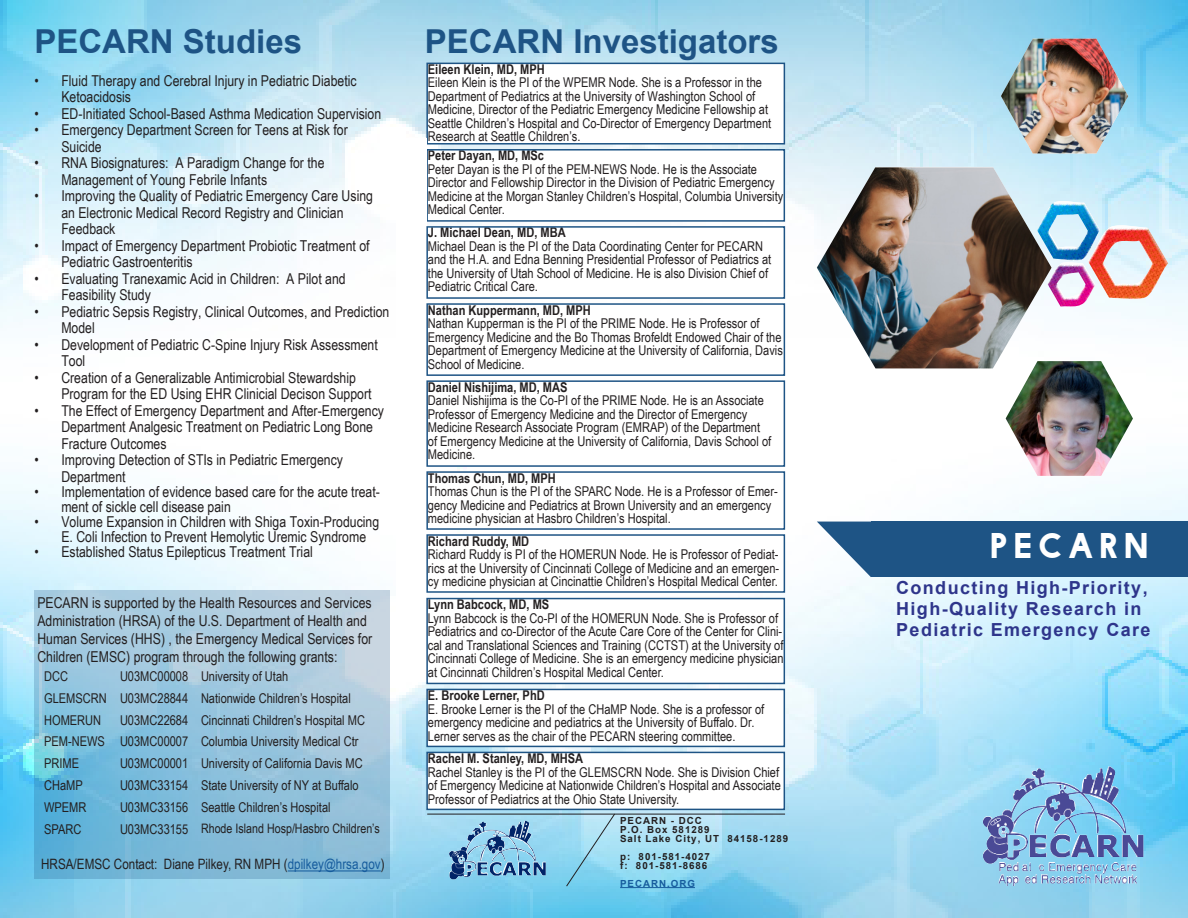
<style>
.page{position:relative;width:1188px;height:918px;background:#fff}
.page>*{position:absolute;margin:0;border:0;box-sizing:border-box;transform-origin:0 0}
.t1{font:700 33px "Arial";color:#1e5485}
.t2{font:33px "Facile Sans";letter-spacing:.21em;color:#fff}
.t3{font:700 18px "Arial";letter-spacing:.075em;color:#2e358b}
.t4{font:15px/16.5px "Arial Narrow";color:#231f20}
.t5{font:14.25px "Arial Narrow";color:#231f20}
.t6{font:13.5px/13.5px "Arial Narrow";color:#231f20}
.t7{font:700 13.5px "Arial Narrow";color:#231f20}
.t8{font:13.05px "Arial Narrow";color:#231f20}
.t9{font:700 9.75px "Arial";letter-spacing:.1em;color:#231f20}
.t10{font:700 9.75px "Arial";letter-spacing:.1em;color:#175d9e}
.s1{color:#175d9e}
</style>
<div class="page">
<img style="left:0;top:0;width:1188px;height:918px">
<div style="left:871px;top:522px;width:317px;height:55px;background:#1e5485"></div>
<img style="left:817px;top:167px;width:235px;height:201px">
<img style="left:980px;top:766px;width:146px;height:98px">
<svg style="left:817px;top:522px;width:54px;height:55px"></svg>
<img style="left:1006px;top:361px;width:127px;height:115px">
<img style="left:1001px;top:39px;width:127px;height:114px">
<hr style="left:620px;top:887px;width:75px;height:1px;background:#175d9e">
<svg style="left:34px;top:590px;width:356px;height:289px"></svg>
<svg style="left:1037px;top:199px;width:131px;height:110px"></svg>
<img style="left:1037px;top:201px;width:131px;height:106px">
<hr style="left:288px;top:870px;width:93px;height:1px;background:#175d9e">
<svg style="left:396px;top:62px;width:390px;height:825px"></svg>
<p class="t1" style="left:34px;top:18px;width:269px">PECARN Studies</p>
<p class="t4" style="left:61px;top:71px;width:297px;text-indent:-27px">• Fluid Therapy and Cerebral Injury in Pediatric Diabetic<br>Ketoacidosis</p>
<p class="t4" style="left:34px;top:104px;width:348px">• ED-Initiated School-Based Asthma Medication Supervision</p>
<p class="t4" style="left:61px;top:121px;width:288px;text-indent:-27px">• Emergency Department Screen for Teens at Risk for<br>Suicide</p>
<p class="t4" style="left:61px;top:154px;width:265px;text-indent:-27px">• RNA Biosignatures: A Paradigm Change for the<br>Management of Young Febrile Infants</p>
<p class="t4" style="left:61px;top:187px;width:313px;text-indent:-27px">• Improving the Quality of Pediatric Emergency Care Using an Electronic Medical Record Registry and Clinician<br>Feedback</p>
<p class="t4" style="left:61px;top:236px;width:310px;text-indent:-27px">• Impact of Emergency Department Probiotic Treatment of<br>Pediatric Gastroenteritis</p>
<p class="t4" style="left:61px;top:269px;width:286px;text-indent:-27px">• Evaluating Tranexamic Acid in Children: A Pilot and<br>Feasibility Study</p>
<p class="t4" style="left:61px;top:302px;width:330px;text-indent:-27px">• Pediatric Sepsis Registry, Clinical Outcomes, and Prediction<br>Model</p>
<p class="t4" style="left:61px;top:335px;width:318px;text-indent:-27px">• Development of Pediatric C-Spine Injury Risk Assessment<br>Tool</p>
<p class="t4" style="left:61px;top:368px;width:312px;text-indent:-27px">• Creation of a Generalizable Antimicrobial Stewardship<br>Program for the ED Using EHR Clinicial Decison Support</p>
<p class="t4" style="left:61px;top:401px;width:324px;text-indent:-27px">• The Effect of Emergency Department and After-Emergency<br>Department Analgesic Treatment on Pediatric Long Bone<br>Fracture Outcomes</p>
<p class="t4" style="left:61px;top:451px;width:283px;text-indent:-27px">• Improving Detection of STIs in Pediatric Emergency<br>Department</p>
<p class="t4" style="left:61px;top:483px;width:320px;line-height:15px;text-indent:-27px">• Implementation of evidence based care for the acute treat&shy;ment of sickle cell disease pain</p>
<p class="t4" style="left:61px;top:513px;width:319px;line-height:15px;text-indent:-27px">• Volume Expansion in Children with Shiga Toxin-Producing<br>E. Coli Infection to Prevent Hemolytic Uremic Syndrome</p>
<p class="t4" style="left:34px;top:542px;width:280px">• Established Status Epilepticus Treatment Trial</p>
<p class="t4" style="left:37px;top:593px;width:336px;line-height:18px">PECARN is supported by the Health Resources and Services Administration (HRSA) of the U.S. Department of Health and Human Services (HHS) , the Emergency Medical Services for Children (EMSC) program through the following grants:</p>
<p class="t6" style="left:44px;top:669px;width:25px">DCC</p>
<p class="t6" style="left:120px;top:669px;width:70px">U03MC00008</p>
<p class="t6" style="left:201px;top:669px;width:89px">University of Utah</p>
<p class="t6" style="left:44px;top:691px;width:64px">GLEMSCRN</p>
<p class="t6" style="left:120px;top:691px;width:70px">U03MC28844</p>
<p class="t6" style="left:201px;top:691px;width:151px">Nationwide Children’s Hospital</p>
<p class="t6" style="left:44px;top:713px;width:59px">HOMERUN</p>
<p class="t6" style="left:120px;top:713px;width:70px">U03MC22684</p>
<p class="t6" style="left:201px;top:713px;width:166px">Cincinnati Children’s Hospital MC</p>
<p class="t6" style="left:44px;top:734px;width:62px">PEM-NEWS</p>
<p class="t6" style="left:120px;top:734px;width:70px">U03MC00007</p>
<p class="t6" style="left:201px;top:734px;width:159px">Columbia University Medical Ctr</p>
<p class="t6" style="left:44px;top:756px;width:37px">PRIME</p>
<p class="t6" style="left:120px;top:756px;width:70px">U03MC00001</p>
<p class="t6" style="left:201px;top:756px;width:163px">University of California Davis MC</p>
<p class="t6" style="left:44px;top:778px;width:40px">CHaMP</p>
<p class="t6" style="left:120px;top:778px;width:70px">U03MC33154</p>
<p class="t6" style="left:201px;top:778px;width:159px">State University of NY at Buffalo</p>
<p class="t6" style="left:44px;top:800px;width:44px">WPEMR</p>
<p class="t6" style="left:120px;top:800px;width:70px">U03MC33156</p>
<p class="t6" style="left:201px;top:800px;width:131px">Seattle Children’s Hospital</p>
<p class="t6" style="left:44px;top:822px;width:39px">SPARC</p>
<p class="t6" style="left:120px;top:822px;width:70px">U03MC33155</p>
<p class="t8" style="left:201px;top:819px;width:180px">Rhode Island Hosp/Hasbro Children’s</p>
<p class="t5" style="left:41px;top:854px;width:345px">HRSA/EMSC Contact: Diane Pilkey, RN MPH (<span class="s1">dpilkey@hrsa.gov</span>)</p>
<p class="t1" style="left:425px;top:18px;width:355px">PECARN Investigators</p>
<p class="t7" style="left:428px;top:59px;width:118px">Eileen Klein, MD, MPH</p>
<p class="t6" style="left:428px;top:75px;width:345px">Eileen Klein is the PI of the WPEMR Node. She is a Professor in the Department of Pediatrics at the University of Washington School of Medicine, Director of the Pediatric Emergency Medicine Fellowship at Seattle Children’s Hospital and Co-Director of Emergency Department Research at Seattle Children’s.</p>
<p class="t7" style="left:428px;top:145px;width:118px">Peter Dayan, MD, MSc</p>
<p class="t6" style="left:428px;top:162px;width:357px">Peter Dayan is the PI of the PEM-NEWS Node. He is the Associate Director and Fellowship Director in the Division of Pediatric Emergency Medicine at the Morgan Stanley Children’s Hospital, Columbia University Medical Center.</p>
<p class="t7" style="left:428px;top:223px;width:139px">J. Michael Dean, MD, MBA</p>
<p class="t6" style="left:428px;top:239px;width:345px">Michael Dean is the PI of the Data Coordinating Center for PECARN and the H.A. and Edna Benning Presidential Professor of Pediatrics at the University of Utah School of Medicine. He is also Division Chief of Pediatric Critical Care.</p>
<p class="t7" style="left:428px;top:300px;width:164px">Nathan Kuppermann, MD, MPH</p>
<p class="t6" style="left:428px;top:316px;width:356px">Nathan Kupperman is the PI of the PRIME Node. He is Professor of Emergency Medicine and the Bo Thomas Brofeldt Endowed Chair of the Department of Emergency Medicine at the University of California, Davis School of Medicine.</p>
<p class="t7" style="left:428px;top:377px;width:141px">Daniel Nishijima, MD, MAS</p>
<p class="t6" style="left:428px;top:393px;width:345px">Daniel Nishijima is the Co-PI of the PRIME Node. He is an Associate Professor of Emergency Medicine and the Director of Emergency Medicine Research Associate Program (EMRAP) of the Department of Emergency Medicine at the University of California, Davis School of Medicine.</p>
<p class="t7" style="left:428px;top:468px;width:129px">Thomas Chun, MD, MPH</p>
<p class="t6" style="left:428px;top:484px;width:351px">Thomas Chun is the PI of the SPARC Node. He is a Professor of Emer&shy;gency Medicine and Pediatrics at Brown University and an emergency medicine physician at Hasbro Children’s Hospital.</p>
<p class="t7" style="left:428px;top:531px;width:103px">Richard Ruddy, MD</p>
<p class="t6" style="left:428px;top:547px;width:353px;text-align:justify">Richard Ruddy is PI of the HOMERUN Node. He is Professor of Pediat&shy;rics at the University of Cincinnati College of Medicine and an emergen&shy;cy medicine physician at Cincinattie Children’s Hospital Medical Center.</p>
<p class="t7" style="left:428px;top:594px;width:123px">Lynn Babcock, MD, MS</p>
<p class="t6" style="left:428px;top:611px;width:357px">Lynn Babcock is the Co-PI of the HOMERUN Node. She is Professor of Pediatrics and co-Director of the Acute Care Core of the Center for Clini&shy;cal and Translational Sciences and Training (CCTST) at the University of Cincinnati College of Medicine. She is an emergency medicine physician at Cincinnati Children’s Hospital Medical Center.</p>
<p class="t7" style="left:428px;top:685px;width:118px">E. Brooke Lerner, PhD</p>
<p class="t6" style="left:428px;top:702px;width:338px">E. Brooke Lerner is the PI of the CHaMP Node. She is a professor of emergency medicine and pediatrics at the University of Buffalo. Dr.<br>Lerner serves as the chair of the PECARN steering committee.</p>
<p class="t7" style="left:428px;top:748px;width:157px">Rachel M. Stanley, MD, MHSA</p>
<p class="t6" style="left:428px;top:764px;width:355px">Rachel Stanley is the PI of the GLEMSCRN Node. She is Division Chief of Emergency Medicine at Nationwide Children’s Hospital and Associate<br>Professor of Pediatrics at the Ohio State University.</p>
<p class="t9" style="left:620px;top:813px;width:83px">PECARN - DCC</p>
<p class="t9" style="left:620px;top:822px;width:91px">P.O. Box 581289</p>
<p class="t9" style="left:620px;top:831px;width:170px">Salt Lake City, UT 84158-1289</p>
<p class="t9" style="left:620px;top:849px;width:91px">p: 801-581-4027</p>
<p class="t9" style="left:620px;top:858px;width:89px">f: 801-581-8686</p>
<p class="t10" style="left:620px;top:876px;width:76px">PECARN.ORG</p>
<p class="t2" style="left:992px;top:527px;width:159px">PECARN</p>
<p class="t3" style="left:896px;top:575px;width:253px">Conducting High-Priority,</p>
<p class="t3" style="left:896px;top:596px;width:247px">High-Quality Research in</p>
<p class="t3" style="left:896px;top:617px;width:256px">Pediatric Emergency Care</p>
</div>
